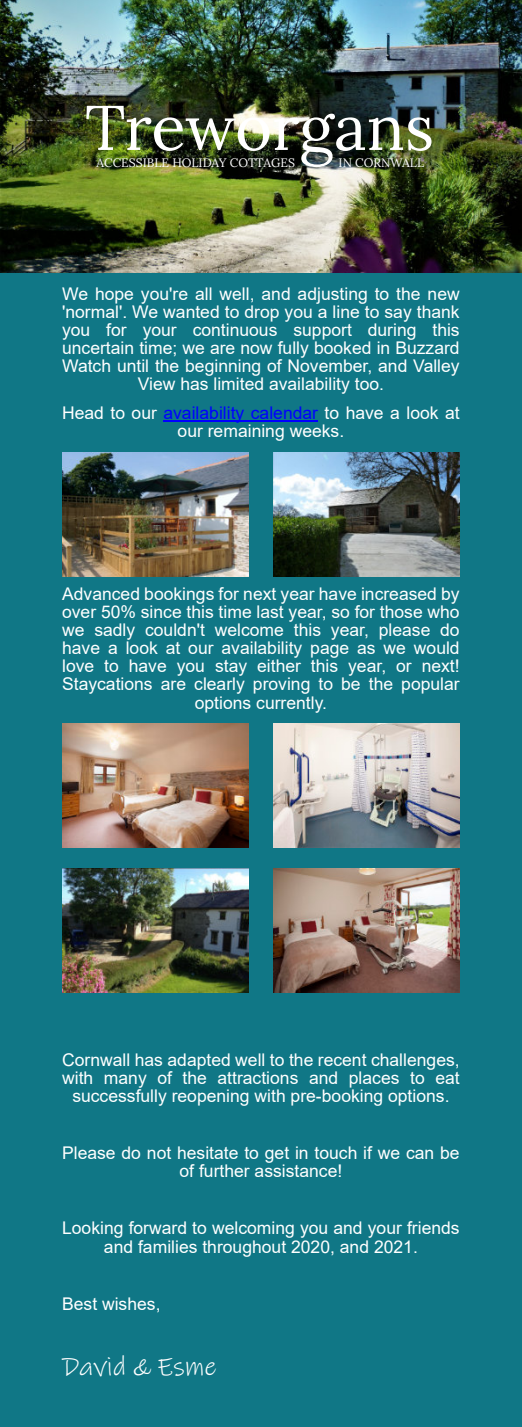
<style>
.page{position:relative;width:522px;height:1427px;background:#fff}
.page>*{position:absolute;margin:0;border:0;box-sizing:border-box;transform-origin:0 0}
.t1{font:63px "Lora";letter-spacing:-.005em;color:#fff}
.t2{font:26.25px "Ink Free";color:#fff}
.t3{font:17.5px/18.1px "Arial";color:#fff;text-align:center}
.t4{font:12.25px "Lora";color:#fff}
.s1{color:#00f}
</style>
<div class="page">
<div style="left:0;top:0;width:521px;height:1426px;background:#107786"></div>
<img style="left:0;top:0;width:521px;height:273px">
<hr style="left:163px;top:421px;width:155px;height:1px;background:#00f">
<img style="left:273px;top:452px;width:186px;height:124px">
<img style="left:62px;top:452px;width:186px;height:124px">
<img style="left:273px;top:724px;width:186px;height:124px">
<img style="left:62px;top:724px;width:186px;height:124px">
<img style="left:62px;top:868px;width:186px;height:124px">
<img style="left:273px;top:868px;width:186px;height:124px">
<h1 class="t1" style="left:85px;top:87px;width:350px">Treworgans</h1>
<p class="t4" style="left:96px;top:155px;width:200px">ACCESSIBLE HOLIDAY COTTAGES</p>
<p class="t4" style="left:338px;top:155px;width:87px">IN CORNWALL</p>
<p class="t3" style="left:62px;top:286px;width:398px">We hope you're all well, and adjusting to the new 'normal'. We wanted to drop you a line to say thank you for your continuous support during this uncertain time; we are now fully booked in Buzzard Watch until the beginning of November, and Valley View has limited availability too.</p>
<p class="t3" style="left:62px;top:405px;width:398px">Head to our <span class="s1">availability calendar</span> to have a look at our remaining weeks.</p>
<p class="t3" style="left:62px;top:586px;width:398px">Advanced bookings for next year have increased by over 50% since this time last year, so for those who we sadly couldn't welcome this year, please do have a look at our availability page as we would love to have you stay either this year, or next!<br>Staycations are clearly proving to be the popular options currently.</p>
<p class="t3" style="left:62px;top:1052px;width:398px">Cornwall has adapted well to the recent challenges, with many of the attractions and places to eat successfully reopening with pre-booking options.</p>
<p class="t3" style="left:62px;top:1145px;width:398px">Please do not hesitate to get in touch if we can be of further assistance!</p>
<p class="t3" style="left:62px;top:1220px;width:398px">Looking forward to welcoming you and your friends and families throughout 2020, and 2021.</p>
<p class="t3" style="left:62px;top:1295px;width:100px">Best wishes,</p>
<h2 class="t2" style="left:62px;top:1357px;width:156px">David &amp; Esme</h2>
</div>
